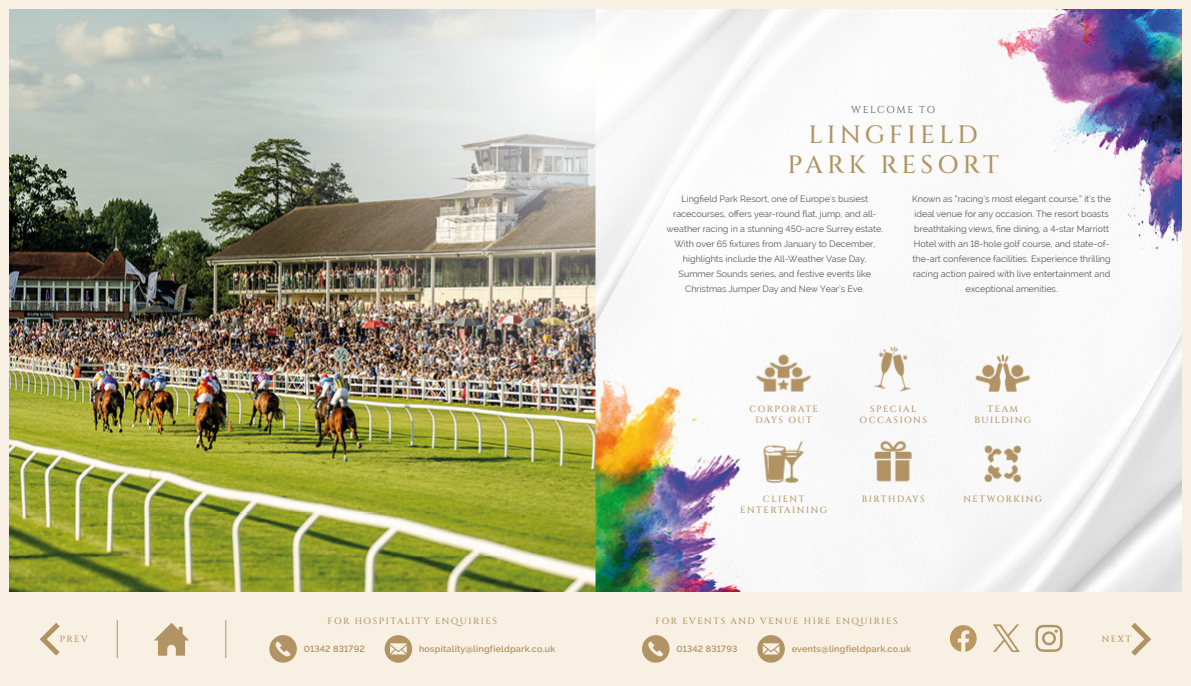
<style>
.page{position:relative;width:1191px;height:686px;background:#fff}
.page>*{position:absolute;margin:0;border:0;box-sizing:border-box;transform-origin:0 0}
.t1{font:500 25px/30px "Cinzel";letter-spacing:.16em;color:#b19363;text-align:center}
.t2{font:10px "Cinzel";letter-spacing:.16em;color:#575756}
.t3{font:9px/15px "Raleway";color:#575756;text-align:center}
.t4{font:500 9px/10.8px "Cinzel";letter-spacing:.17em;color:#b19363;text-align:center}
.t5{font:600 9px "Raleway";letter-spacing:.02em;color:#b19363}
.t6{font:500 9px/10.8px "Cinzel";letter-spacing:.15em;color:#b19363;text-align:center}
</style>
<div class="page">
<img style="left:9px;top:9px;width:1173px;height:583px">
<div style="left:0;top:592px;width:1191px;height:94px;background:#f7f0e3"></div>
<div style="left:0;top:0;width:9px;height:686px;background:#f7f0e3"></div>
<div style="left:1182px;top:0;width:9px;height:686px;background:#f7f0e3"></div>
<div style="left:0;top:0;width:1191px;height:9px;background:#f7f0e3"></div>
<svg style="left:39px;top:623px;width:21px;height:33px"></svg>
<svg style="left:1131px;top:623px;width:21px;height:33px"></svg>
<svg style="left:1035px;top:625px;width:27px;height:27px"></svg>
<svg style="left:993px;top:625px;width:26px;height:27px"></svg>
<svg style="left:154px;top:623px;width:35px;height:33px"></svg>
<svg style="left:950px;top:625px;width:26px;height:27px"></svg>
<hr style="left:225px;top:620px;width:1px;height:38px;background:#b19363">
<hr style="left:117px;top:620px;width:1px;height:38px;background:#b19363">
<svg style="left:269px;top:635px;width:28px;height:28px"></svg>
<svg style="left:642px;top:635px;width:27px;height:28px"></svg>
<svg style="left:384px;top:635px;width:28px;height:28px"></svg>
<svg style="left:757px;top:635px;width:28px;height:28px"></svg>
<p class="t2" style="left:851px;top:104px;width:85px">WELCOME TO</p>
<h1 class="t1" style="left:787px;top:121px;width:213px">LINGFIELD<br>PARK RESORT</h1>
<p class="t3" style="left:666px;top:191px;width:218px">Lingfield Park Resort, one of Europe’s busiest racecourses, offers year-round flat, jump, and all&shy;weather racing in a stunning 450-acre Surrey estate.<br>With over 65 fixtures from January to December, highlights include the All-Weather Vase Day, Summer Sounds series, and festive events like Christmas Jumper Day and New Year’s Eve.</p>
<p class="t3" style="left:912px;top:191px;width:200px">Known as “racing’s most elegant course,” it’s the ideal venue for any occasion. The resort boasts breathtaking views, fine dining, a 4-star Marriott Hotel with an 18-hole golf course, and state-of&shy;the-art conference facilities. Experience thrilling racing action paired with live entertainment and exceptional amenities.</p>
<p class="t6" style="left:749px;top:404px;width:70px">CORPORATE<br>DAYS OUT</p>
<p class="t4" style="left:859px;top:404px;width:69px">SPECIAL<br>OCCASIONS</p>
<p class="t4" style="left:974px;top:404px;width:58px">TEAM<br>BUILDING</p>
<p class="t4" style="left:740px;top:494px;width:88px">CLIENT<br>ENTERTAINING</p>
<p class="t4" style="left:963px;top:494px;width:80px">NETWORKING</p>
<p class="t4" style="left:861px;top:494px;width:65px">BIRTHDAYS</p>
<p class="t4" style="left:328px;top:616px;width:171px">FOR HOSPITALITY ENQUIRIES</p>
<p class="t4" style="left:655px;top:616px;width:244px">FOR EVENTS AND VENUE HIRE ENQUIRIES</p>
<p class="t4" style="left:60px;top:634px;width:30px">PREV</p>
<p class="t4" style="left:1102px;top:634px;width:31px">NEXT</p>
<p class="t5" style="left:304px;top:644px;width:63px">01342 831792</p>
<p class="t5" style="left:419px;top:644px;width:138px">hospitality@lingfieldpark.co.uk</p>
<p class="t5" style="left:676px;top:644px;width:62px">01342 831793</p>
<p class="t5" style="left:791px;top:644px;width:121px">events@lingfieldpark.co.uk</p>
</div>
